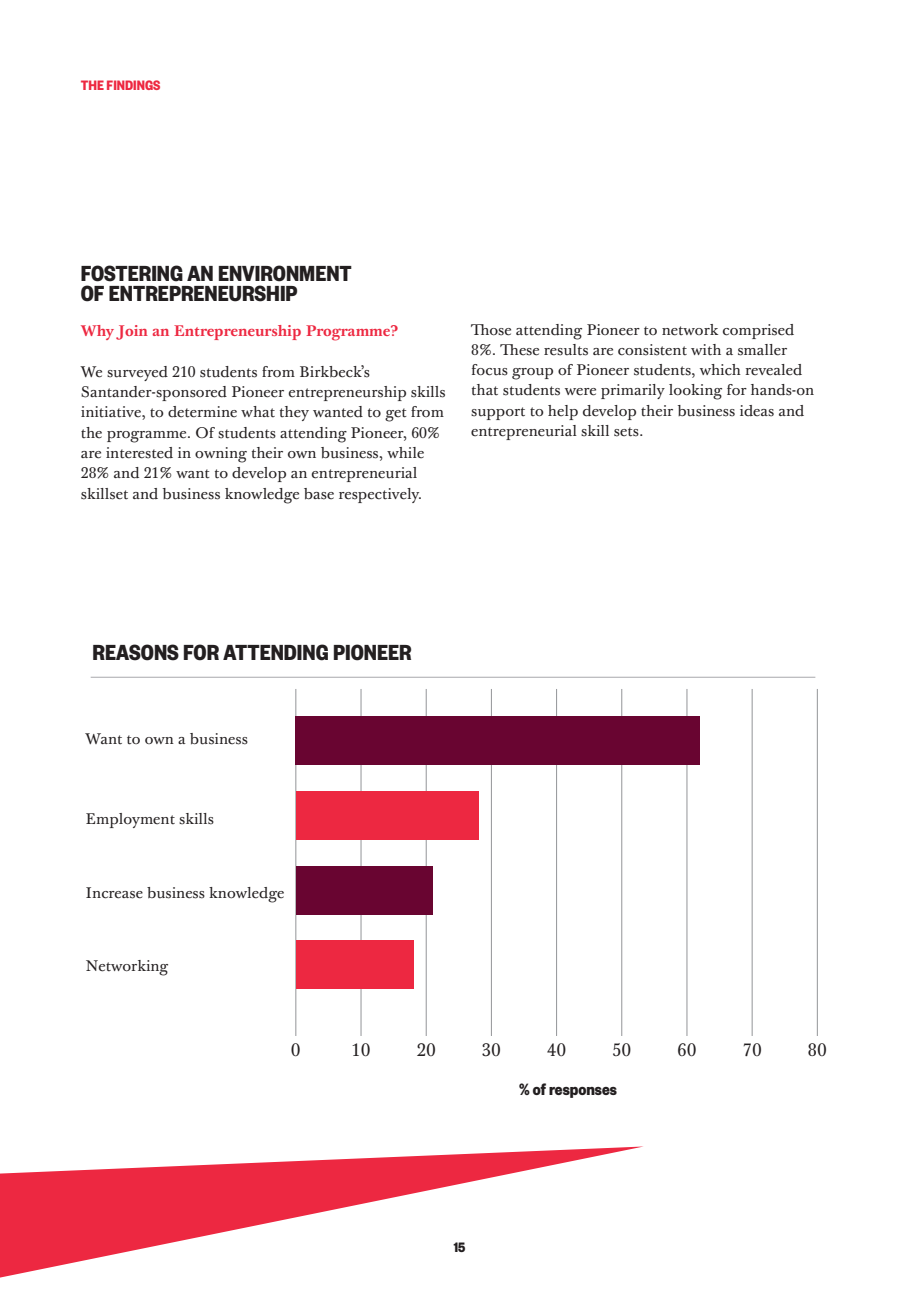
<style>
.page{position:relative;width:919px;height:1289px;background:#fff}
.page>*{position:absolute;margin:0;border:0;box-sizing:border-box;transform-origin:0 0}
.Heading_2{font:700 24px/20.2px "Founders Grotesk Condensed";color:#231f20}
.t1{font:700 18px "Founders Grotesk Condensed";color:#231f20}
.t2{font:17.55px "Baskerville 10 Pro";letter-spacing:.025em;color:#231f20}
.t3{font:15px/20.2px "Baskerville 10 Pro";color:#231f20}
.t4{font:700 15px "Baskerville 10 Pro";color:#ed2841}
.Heading_1{font:700 15px "Founders Grotesk Condensed";color:#ed2841}
.t5{font:700 15px "Founders Grotesk Condensed";color:#231f20}
</style>
<div class="page">
<svg style="left:0;top:1146px;width:643px;height:131px"></svg>
<hr style="left:360px;top:689px;width:1px;height:346px;background:#939598">
<hr style="left:426px;top:689px;width:1px;height:346px;background:#939598">
<hr style="left:491px;top:689px;width:1px;height:346px;background:#939598">
<hr style="left:556px;top:689px;width:1px;height:346px;background:#939598">
<hr style="left:621px;top:689px;width:1px;height:346px;background:#939598">
<hr style="left:686px;top:689px;width:1px;height:346px;background:#939598">
<hr style="left:751px;top:689px;width:1px;height:346px;background:#939598">
<hr style="left:816px;top:689px;width:1px;height:346px;background:#939598">
<hr style="left:295px;top:689px;width:1px;height:346px;background:#939598">
<div style="left:296px;top:940px;width:117px;height:49px;background:#ed2841"></div>
<div style="left:296px;top:865px;width:136px;height:49px;background:#690531"></div>
<div style="left:296px;top:791px;width:182px;height:48px;background:#ed2841"></div>
<div style="left:296px;top:716px;width:404px;height:49px;background:#690531"></div>
<hr style="left:91px;top:677px;width:724px;height:1px;background:#a8a9ad">
<p class="Heading_1" style="left:81px;top:76px;width:81px">THE FINDINGS</p>
<p class="Heading_2" style="left:81px;top:262px;width:272px">FOSTERING AN ENVIRONMENT<br>OF ENTREPRENEURSHIP</p>
<p class="t4" style="left:81px;top:321px;width:318px">Why Join an Entrepreneurship Programme?</p>
<p class="t3" style="left:81px;top:362px;width:366px">We surveyed 210 students from Birkbeck’s Santander-sponsored Pioneer entrepreneurship skills initiative, to determine what they wanted to get from the programme. Of students attending Pioneer, 60% are interested in owning their own business, while 28% and 21% want to develop an entrepreneurial skillset and business knowledge base respectively.</p>
<p class="t3" style="left:471px;top:320px;width:344px">Those attending Pioneer to network comprised 8%. These results are consistent with a smaller focus group of Pioneer students, which revealed that students were primarily looking for hands-on support to help develop their business ideas and entrepreneurial skill sets.</p>
<p class="Heading_2" style="left:93px;top:640px;width:320px">REASONS FOR ATTENDING PIONEER</p>
<p class="t3" style="left:86px;top:729px;width:164px">Want to own a business</p>
<p class="t3" style="left:86px;top:809px;width:130px">Employment skills</p>
<p class="t3" style="left:86px;top:884px;width:200px">Increase business knowledge</p>
<p class="t3" style="left:86px;top:956px;width:84px">Networking</p>
<p class="t2" style="left:291px;top:1039px;width:11px">0</p>
<p class="t2" style="left:351px;top:1039px;width:20px">10</p>
<p class="t2" style="left:417px;top:1039px;width:20px">20</p>
<p class="t2" style="left:482px;top:1039px;width:20px">30</p>
<p class="t2" style="left:547px;top:1039px;width:20px">40</p>
<p class="t2" style="left:612px;top:1039px;width:20px">50</p>
<p class="t2" style="left:677px;top:1039px;width:20px">60</p>
<p class="t2" style="left:742px;top:1039px;width:20px">70</p>
<p class="t2" style="left:807px;top:1039px;width:20px">80</p>
<p class="t1" style="left:519px;top:1077px;width:99px">% of responses</p>
<p class="t5" style="left:453px;top:1237px;width:13px">15</p>
</div>
